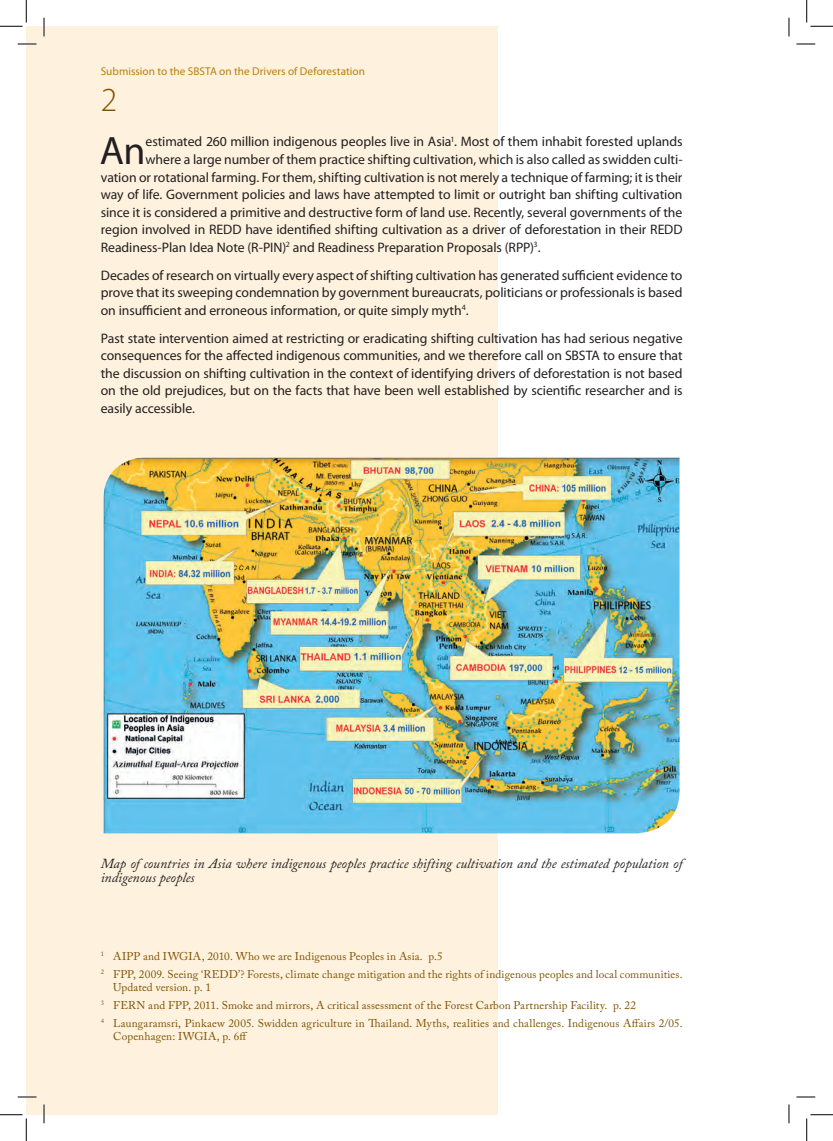
<style>
.page{position:relative;width:833px;height:1141px;background:#fff}
.page>*{position:absolute;margin:0;border:0;box-sizing:border-box;transform-origin:0 0}
.t1{font:39.75px "Myriad Pro";color:#231f20}
.t2{font:300 33.75px "Myriad Pro";color:#7e5200}
.t3{font:13.75px/17.5px "Myriad Pro";letter-spacing:-.005em;color:#231f20;text-align:justify}
.t4{font:italic 13.75px/13.8px "Adobe Caslon Pro";color:#231f20}
.t5{font:11.25px/17.8px "Adobe Caslon Pro";letter-spacing:.01em;color:#7e5200}
.t6{font:11.25px "Myriad Pro";letter-spacing:.005em;color:#bb7d0c}
</style>
<div class="page">
<div style="left:26px;top:26px;width:472px;height:1088px;background:#fef2de"></div>
<img style="left:103px;top:457px;width:576px;height:376px">
<svg style="left:18px;top:43px;width:18px;height:2px"></svg>
<svg style="left:796px;top:43px;width:18px;height:2px"></svg>
<svg style="left:18px;top:1096px;width:18px;height:1px"></svg>
<svg style="left:796px;top:1096px;width:18px;height:1px"></svg>
<svg style="left:43px;top:18px;width:2px;height:18px"></svg>
<svg style="left:43px;top:1104px;width:2px;height:19px"></svg>
<svg style="left:788px;top:18px;width:1px;height:18px"></svg>
<svg style="left:788px;top:1104px;width:1px;height:19px"></svg>
<svg style="left:0;top:0;width:27px;height:27px"></svg>
<svg style="left:0;top:1114px;width:27px;height:26px"></svg>
<svg style="left:806px;top:0;width:26px;height:27px"></svg>
<svg style="left:806px;top:1114px;width:26px;height:26px"></svg>
<p class="t6" style="left:101px;top:64px;width:265px">Submission to the SBSTA on the Drivers of Deforestation</p>
<h2 class="t2" style="left:101px;top:79px;width:18px">2</h2>
<h1 class="t1" style="left:100px;top:126px;width:47px">An</h1>
<p class="t3" style="left:145px;top:133px;width:538px">estimated 260 million indigenous peoples live in Asia<sup>1</sup>. Most of them inhabit forested uplands</p>
<p class="t3" style="left:145px;top:150px;width:538px">where a large number of them practice shifting cultivation, which is also called as swidden culti-</p>
<p class="t3" style="left:101px;top:168px;width:583px">vation or rotational farming. For them, shifting cultivation is not merely a technique of farming; it is their</p>
<p class="t3" style="left:101px;top:185px;width:583px">way of life. Government policies and laws have attempted to limit or outright ban shifting cultivation</p>
<p class="t3" style="left:101px;top:203px;width:582px">since it is considered a primitive and destructive form of land use. Recently, several governments of the</p>
<p class="t3" style="left:101px;top:220px;width:583px">region involved in REDD have identified shifting cultivation as a driver of deforestation in their REDD</p>
<p class="t3" style="left:101px;top:238px;width:441px">Readiness-Plan Idea Note (R-PIN)<sup>2</sup> and Readiness Preparation Proposals (RPP)<sup>3</sup>.</p>
<p class="t3" style="left:101px;top:266px;width:583px">Decades of research on virtually every aspect of shifting cultivation has generated sufficient evidence to prove that its sweeping condemnation by government bureaucrats, politicians or professionals is based on insufficient and erroneous information, or quite simply myth<sup>4</sup>.</p>
<p class="t3" style="left:101px;top:329px;width:583px">Past state intervention aimed at restricting or eradicating shifting cultivation has had serious negative consequences for the affected indigenous communities, and we therefore call on SBSTA to ensure that the discussion on shifting cultivation in the context of identifying drivers of deforestation is not based on the old prejudices, but on the facts that have been well established by scientific researcher and is easily accessible.</p>
<p class="t4" style="left:101px;top:856px;width:583px">Map of countries in Asia where indigenous peoples practice shifting cultivation and the estimated population of indigenous peoples</p>
<p class="t5" style="left:101px;top:947px;width:583px"><sup>1</sup> AIPP and IWGIA, 2010. Who we are Indigenous Peoples in Asia. p.5<br><sup>2</sup> FPP, 2009. Seeing ‘REDD’? Forests, climate change mitigation and the rights of indigenous peoples and local communities.</p>
<p class="t5" style="left:101px;top:978px;width:583px;text-indent:12px">Updated version. p. 1<br><sup>3</sup> FERN and FPP, 2011. Smoke and mirrors, A critical assessment of the Forest Carbon Partnership Facility. p. 22<br><sup>4</sup> Laungaramsri, Pinkaew 2005. Swidden agriculture in Thailand. Myths, realities and challenges. Indigenous Affairs 2/05.</p>
<p class="t5" style="left:113px;top:1027px;width:136px">Copenhagen: IWGIA, p. 6ff</p>
</div>
